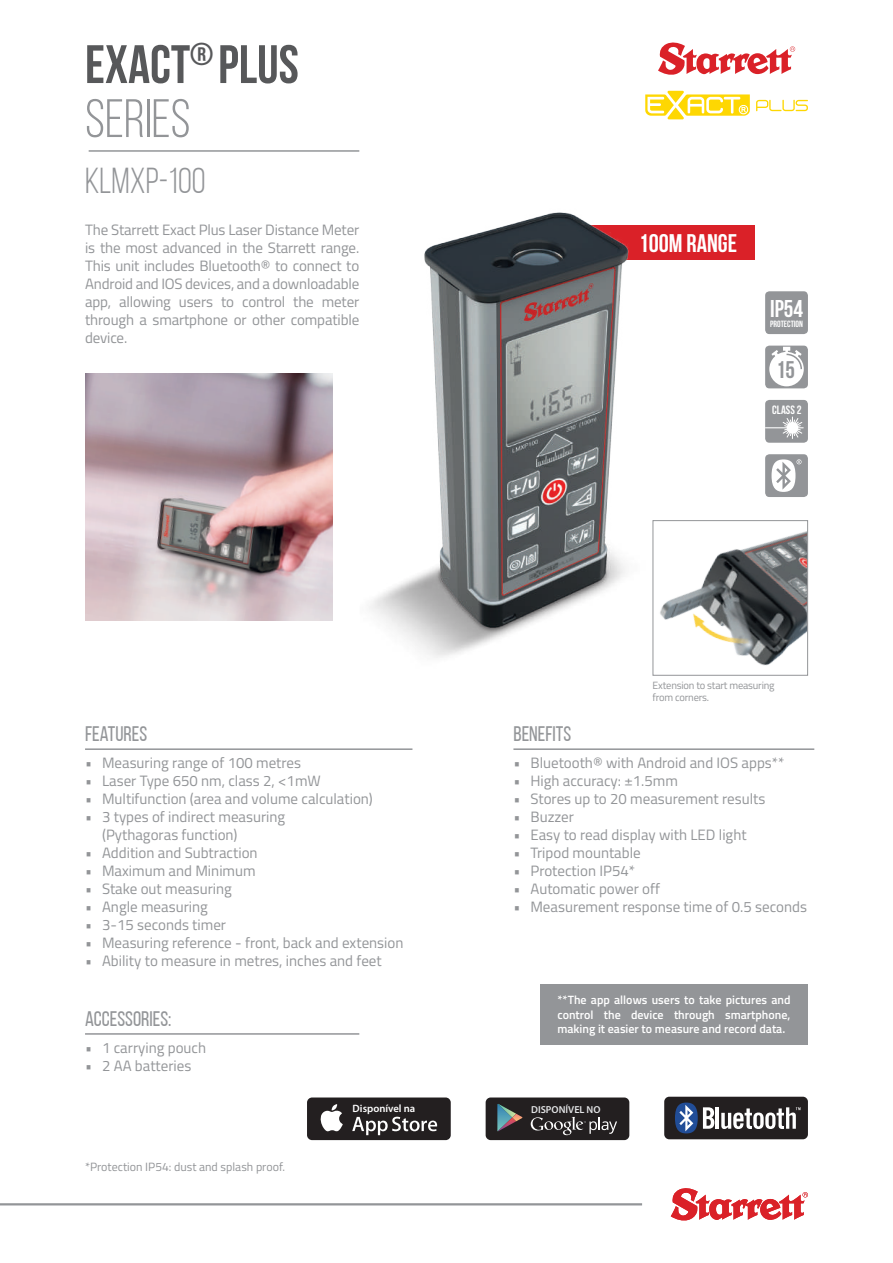
<style>
.page{position:relative;width:893px;height:1263px;background:#fff}
.page>*{position:absolute;margin:0;border:0;box-sizing:border-box;transform-origin:0 0}
.t1{font:700 54px/54px "Bebas Neue";color:#57585a}
.t2{font:36px "Bebas Neue";color:#939598}
.t3{font:700 25.35px "Bebas Neue";color:#fff}
.t4{font:700 24.15px "Bebas Neue";color:#fff}
.t5{font:700 24px "Bebas Neue";color:#939598}
.t6{font:21px "Bebas Neue";color:#939598}
.t7{font:15px/18px "Titillium";color:#939598}
.t8{font:600 12px/14.4px "Titillium";color:#fff;text-align:justify}
.t9{font:12px "Titillium";color:#939598}
.t10{font:700 12px "Bebas Neue";color:#fff}
.t11{font:600 10.65px "Myriad Pro";color:#fff}
.t12{font:10.5px/12.6px "Titillium";letter-spacing:-.02em;color:#939598}
.t13{font:600 10.05px "Myriad Pro";color:#e4e5e7}
.t14{font:700 9px "Bebas Neue";color:#fff}
.s1{font-weight:400;color:#939598}
</style>
<div class="page">
<div style="left:765px;top:291px;width:43px;height:43px;background:#939598;border-radius:4px"></div>
<div style="left:540px;top:984px;width:268px;height:60px;background:#939598"></div>
<hr style="left:85px;top:748px;width:327px;height:2px;background:#939598">
<hr style="left:85px;top:1033px;width:274px;height:2px;background:#939598">
<hr style="left:513px;top:748px;width:301px;height:2px;background:#939598">
<hr style="left:89px;top:150px;width:270px;height:2px;background:#939598">
<img style="left:86px;top:373px;width:247px;height:248px">
<img style="left:732px;top:531px;width:74px;height:135px">
<div style="left:653px;top:520px;width:155px;height:156px;border:1px solid #939598"></div>
<div style="left:765px;top:454px;width:43px;height:43px;background:#939598;border-radius:4px"></div>
<svg style="left:771px;top:459px;width:30px;height:33px"></svg>
<div style="left:765px;top:346px;width:43px;height:42px;background:#939598;border-radius:4px"></div>
<div style="left:769px;top:352px;width:35px;height:34px;background:#fff;border-radius:50%"></div>
<svg style="left:771px;top:347px;width:32px;height:23px"></svg>
<div style="left:765px;top:400px;width:43px;height:43px;background:#939598;border-radius:4px"></div>
<svg style="left:765px;top:417px;width:39px;height:22px"></svg>
<svg style="left:307px;top:1097px;width:144px;height:43px"></svg>
<div style="left:308px;top:1098px;width:142px;height:41px;background:#231f20;border-radius:4px"></div>
<svg style="left:320px;top:1104px;width:23px;height:27px"></svg>
<svg style="left:352px;top:1117px;width:85px;height:18px"></svg>
<svg style="left:486px;top:1097px;width:143px;height:43px"></svg>
<div style="left:487px;top:1098px;width:141px;height:41px;background:#231f20;border-radius:4px"></div>
<svg style="left:531px;top:1117px;width:86px;height:18px"></svg>
<svg style="left:497px;top:1104px;width:26px;height:27px"></svg>
<svg style="left:664px;top:1097px;width:144px;height:42px"></svg>
<div style="left:665px;top:1098px;width:142px;height:40px;background:#231f20;border-radius:4px"></div>
<hr style="left:716px;top:1107px;width:3px;height:22px;background:#fff">
<svg style="left:721px;top:1107px;width:79px;height:22px"></svg>
<svg style="left:675px;top:1102px;width:39px;height:31px"></svg>
<div style="left:579px;top:225px;width:175px;height:34px;background:#da2128"></div>
<hr style="left:0;top:1203px;width:642px;height:2px;background:#939598">
<svg style="left:756px;top:100px;width:52px;height:11px"></svg>
<svg style="left:645px;top:91px;width:105px;height:28px"></svg>
<svg style="left:658px;top:42px;width:137px;height:33px"></svg>
<img style="left:359px;top:150px;width:373px;height:526px">
<svg style="left:671px;top:1188px;width:137px;height:33px"></svg>
<hr style="left:892px;top:0;width:1px;height:1263px;background:#939598">
<h1 class="t1" style="left:85px;top:37px;width:215px">EXACT<sup>®</sup> PLUS<br><span class="s1">SERIES</span></h1>
<h2 class="t2" style="left:85px;top:161px;width:122px">KLMXP-100</h2>
<p class="t7" style="left:85px;top:220px;width:276px;text-align:justify">The Starrett Exact Plus Laser Distance Meter is the most advanced in the Starrett range.<br>This unit includes Bluetooth® to connect to Android and IOS devices, and a downloadable app, allowing users to control the meter through a smartphone or other compatible device.</p>
<h3 class="t6" style="left:85px;top:722px;width:64px">FEATURES</h3>
<p class="t7" style="left:85px;top:753px;width:218px">• Measuring range of 100 metres</p>
<p class="t7" style="left:85px;top:771px;width:237px">• Laser Type 650 nm, class 2, &lt;1mW</p>
<p class="t7" style="left:85px;top:789px;width:289px">• Multifunction (area and volume calculation)</p>
<p class="t7" style="left:102px;top:807px;width:185px;text-indent:-17px">• 3 types of indirect measuring (Pythagoras function)</p>
<p class="t7" style="left:85px;top:843px;width:174px">• Addition and Subtraction</p>
<p class="t7" style="left:85px;top:861px;width:172px">• Maximum and Minimum</p>
<p class="t7" style="left:85px;top:879px;width:148px">• Stake out measuring</p>
<p class="t7" style="left:85px;top:897px;width:124px">• Angle measuring</p>
<p class="t7" style="left:85px;top:915px;width:143px">• 3-15 seconds timer</p>
<p class="t7" style="left:85px;top:933px;width:320px">• Measuring reference - front, back and extension</p>
<p class="t7" style="left:85px;top:951px;width:298px">• Ability to measure in metres, inches and feet</p>
<h3 class="t6" style="left:85px;top:1007px;width:88px">ACCESSORIES:</h3>
<p class="t7" style="left:85px;top:1037px;width:123px">• 1 carrying pouch</p>
<p class="t7" style="left:85px;top:1055px;width:108px">• 2 AA batteries</p>
<h3 class="t3" style="left:639px;top:229px;width:100px">100M RANGE</h3>
<h3 class="t4" style="left:770px;top:295px;width:34px">IP54</h3>
<p class="t14" style="left:770px;top:319px;width:34px">PROTECTION</p>
<h3 class="t5" style="left:776px;top:357px;width:20px">15</h3>
<p class="t10" style="left:772px;top:404px;width:31px">CLASS 2</p>
<p class="t12" style="left:653px;top:678px;width:123px">Extension to start measuring from corners.</p>
<h3 class="t6" style="left:513px;top:722px;width:59px">BENEFITS</h3>
<p class="t7" style="left:513px;top:753px;width:273px">• Bluetooth® with Android and IOS apps**</p>
<p class="t7" style="left:513px;top:771px;width:166px">• High accuracy: ±1.5mm</p>
<p class="t7" style="left:513px;top:789px;width:253px">• Stores up to 20 measurement results</p>
<p class="t7" style="left:513px;top:807px;width:62px">• Buzzer</p>
<p class="t7" style="left:513px;top:825px;width:235px">• Easy to read display with LED light</p>
<p class="t7" style="left:513px;top:843px;width:129px">• Tripod mountable</p>
<p class="t7" style="left:513px;top:861px;width:123px">• Protection IP54*</p>
<p class="t7" style="left:513px;top:879px;width:148px">• Automatic power off</p>
<p class="t7" style="left:513px;top:897px;width:295px">• Measurement response time of 0.5 seconds</p>
<p class="t8" style="left:557px;top:992px;width:235px">**The app allows users to take pictures and control the device through smartphone, making it easier to measure and record data.</p>
<p class="t9" style="left:85px;top:1158px;width:202px">*Protection IP54: dust and splash proof.</p>
<p class="t11" style="left:353px;top:1101px;width:64px">Disponível na</p>
<p class="t13" style="left:531px;top:1103px;width:71px">DISPONÍVEL NO</p>
</div>
